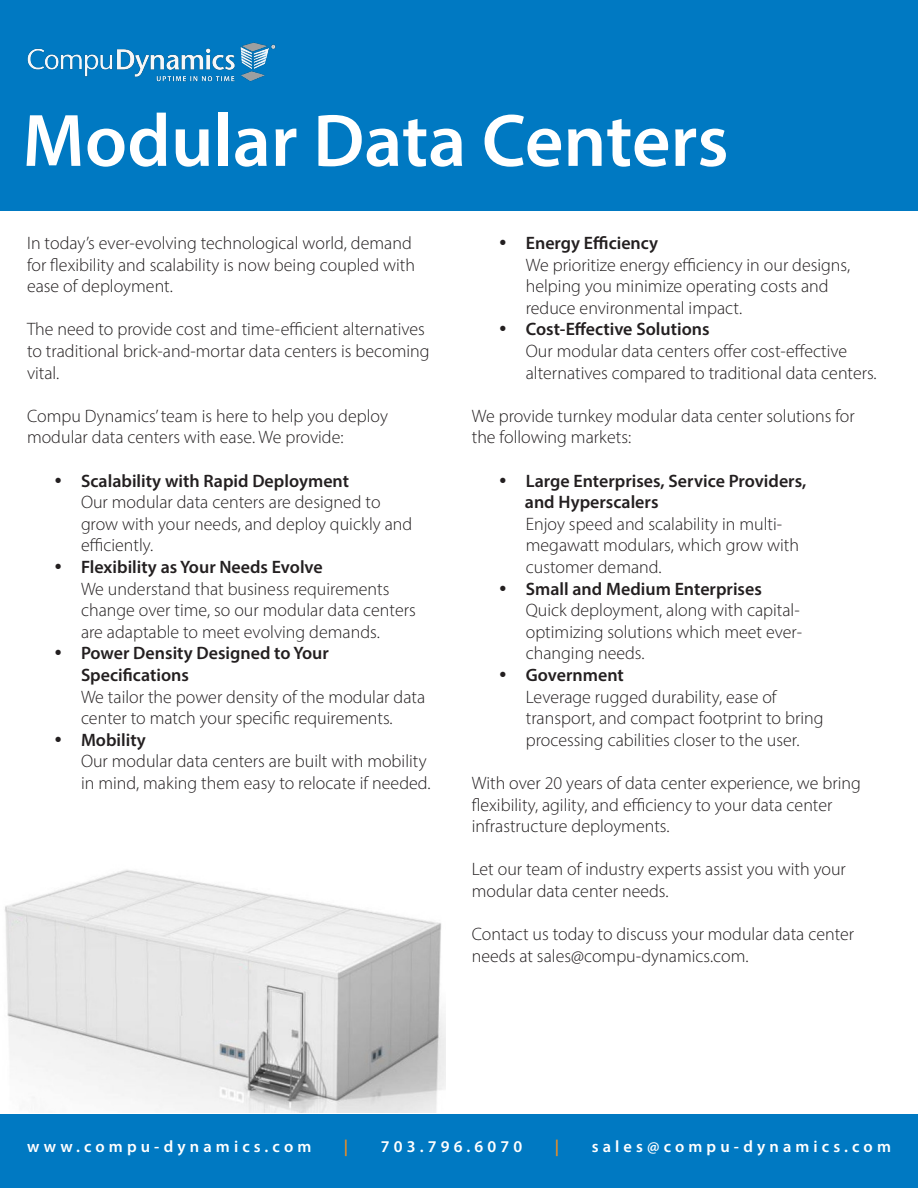
<style>
.page{position:relative;width:918px;height:1188px;background:#fff}
.page>*{position:absolute;margin:0;border:0;box-sizing:border-box;transform-origin:0 0}
.t1{font:75px "Myriad Variable Concept";color:#fff}
.t2{font:18px/21.6px "Myriad Variable Concept";color:#231f20}
.t3{font:16.5px "Myriad Variable Concept";letter-spacing:.25em;color:#fff}
.t4{font:16.5px "Myriad Variable Concept";color:#f68e1e}
</style>
<div class="page">
<div style="left:0;top:0;width:918px;height:210px;background:#0079c2"></div>
<div style="left:0;top:1115px;width:918px;height:73px;background:#0079c2"></div>
<img style="left:27px;top:42px;width:249px;height:40px">
<img style="left:5px;top:870px;width:440px;height:243px">
<p class="t1" style="left:22px;top:97px;width:708px">Modular Data Centers</p>
<p class="t2" style="left:27px;top:232px;width:390px">In today’s ever-evolving technological world, demand for flexibility and scalability is now being coupled with ease of deployment.</p>
<p class="t2" style="left:27px;top:319px;width:404px">The need to provide cost and time-efficient alternatives to traditional brick-and-mortar data centers is becoming vital.</p>
<p class="t2" style="left:27px;top:405px;width:363px">Compu Dynamics’ team is here to help you deploy modular data centers with ease. We provide:</p>
<p class="t2" style="left:81px;top:470px;width:333px">Scalability with Rapid Deployment<br>Our modular data centers are designed to grow with your needs, and deploy quickly and efficiently.</p>
<p class="t2" style="left:81px;top:556px;width:336px">Flexibility as Your Needs Evolve<br>We understand that business requirements change over time, so our modular data centers are adaptable to meet evolving demands.</p>
<p class="t2" style="left:81px;top:643px;width:346px">Power Density Designed to Your Specifications<br>We tailor the power density of the modular data center to match your specific requirements.</p>
<p class="t2" style="left:81px;top:729px;width:351px">Mobility<br>Our modular data centers are built with mobility in mind, making them easy to relocate if needed.</p>
<p class="t2" style="left:526px;top:232px;width:326px">Energy Efficiency<br>We prioritize energy efficiency in our designs, helping you minimize operating costs and reduce environmental impact.</p>
<p class="t2" style="left:526px;top:319px;width:353px">Cost-Effective Solutions<br>Our modular data centers offer cost-effective alternatives compared to traditional data centers.</p>
<p class="t2" style="left:472px;top:405px;width:385px">We provide turnkey modular data center solutions for the following markets:</p>
<p class="t2" style="left:525px;top:470px;width:283px">Large Enterprises, Service Providers, and Hyperscalers<br>Enjoy speed and scalability in multi&shy;megawatt modulars, which grow with customer demand.</p>
<p class="t2" style="left:526px;top:578px;width:278px">Small and Medium Enterprises<br>Quick deployment, along with capital&shy;optimizing solutions which meet ever&shy;changing needs.</p>
<p class="t2" style="left:526px;top:664px;width:299px">Government<br>Leverage rugged durability, ease of transport, and compact footprint to bring processing cabilities closer to the user.</p>
<p class="t2" style="left:472px;top:772px;width:391px">With over 20 years of data center experience, we bring flexibility, agility, and efficiency to your data center infrastructure deployments.</p>
<p class="t2" style="left:472px;top:859px;width:376px">Let our team of industry experts assist you with your modular data center needs.</p>
<p class="t2" style="left:472px;top:923px;width:384px">Contact us today to discuss your modular data center needs at sales@compu-dynamics.com.</p>
<p class="t3" style="left:27px;top:1137px;width:286px">www.compu-dynamics.com</p>
<p class="t4" style="left:344px;top:1137px;width:6px">|</p>
<p class="t3" style="left:381px;top:1137px;width:143px">703.796.6070</p>
<p class="t4" style="left:555px;top:1137px;width:6px">|</p>
<p class="t3" style="left:592px;top:1137px;width:301px">sales@compu-dynamics.com</p>
</div>
